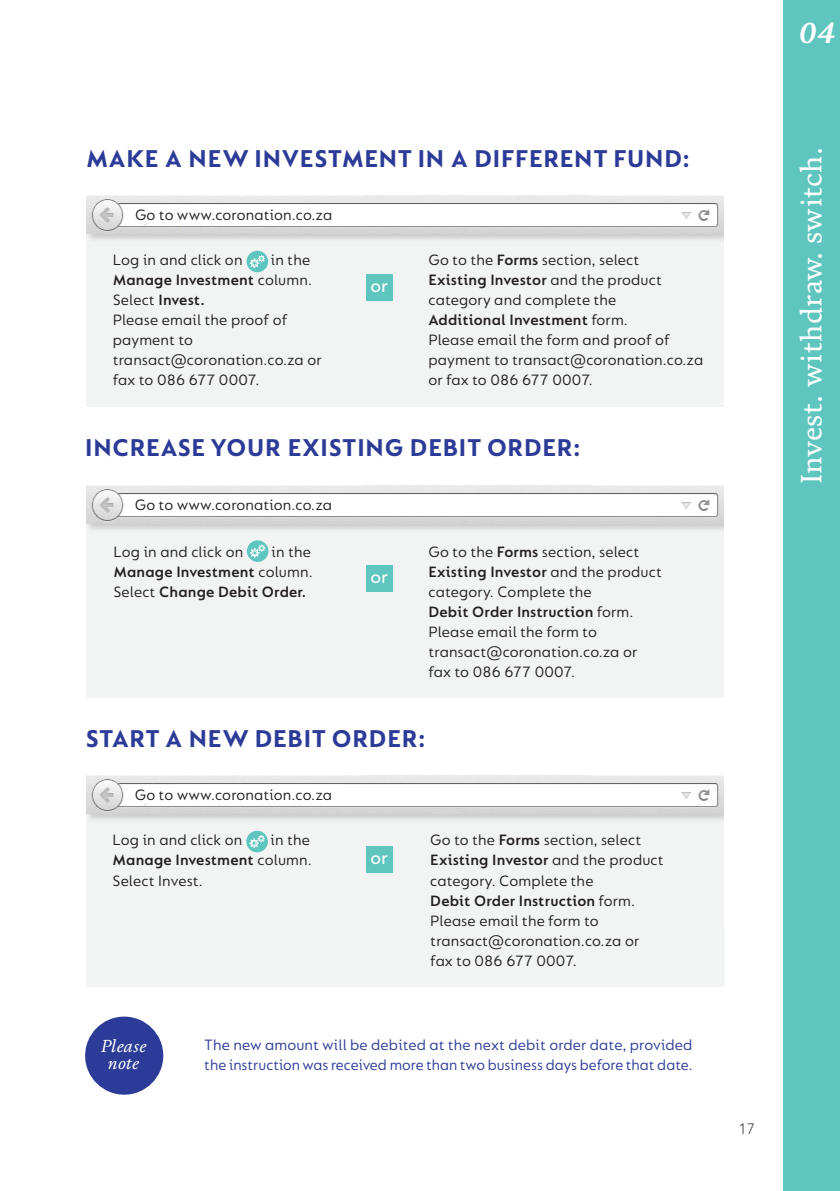
<style>
.page{position:relative;width:840px;height:1191px;background:#fff}
.page>*{position:absolute;margin:0;border:0;box-sizing:border-box;transform-origin:0 0}
.t1{font:30px "FS Brabo";letter-spacing:.02em;color:#fff}
.t2{font:italic 700 30px "FS Brabo";color:#fff}
.t3{font:700 26px "FS Lucas";letter-spacing:.03em;color:#2c3b97}
.t4{font:500 18px "Avenir LT Std";color:#fff}
.t5{font:italic 17.8px/16.8px "FS Brabo";letter-spacing:.01em;color:#fff;text-align:center}
.t6{font:16px/20px "FS Lucas";letter-spacing:.01em;color:#231f20}
.t7{font:16px/20px "FS Lucas";letter-spacing:.005em;color:#2c3b97}
.t8{font:600 16px/20px "FS Lucas";letter-spacing:.01em;color:#231f20}
.t9{font:300 15px "Avenir LT Std";color:#414042}
.s1{font-weight:600}
.s2{font-weight:400}
</style>
<div class="page">
<div style="left:86px;top:775px;width:638px;height:212px;background:#f2f3f3"></div>
<div style="left:85px;top:774px;width:648px;height:49px;background:#231f20;opacity:.2"></div>
<img style="left:86px;top:775px;width:638px;height:38px">
<div style="left:125px;top:785px;width:223px;height:18px;background:#fff"></div>
<div style="left:86px;top:486px;width:638px;height:211px;background:#f2f3f3"></div>
<div style="left:85px;top:485px;width:648px;height:49px;background:#231f20;opacity:.2"></div>
<img style="left:86px;top:486px;width:638px;height:38px">
<div style="left:125px;top:495px;width:219px;height:20px;background:#fff"></div>
<div style="left:247px;top:540px;width:21px;height:22px;background:#5fc5bf;border-radius:50%"></div>
<svg style="left:250px;top:544px;width:15px;height:13px"></svg>
<div style="left:86px;top:196px;width:638px;height:211px;background:#f2f3f3"></div>
<div style="left:86px;top:194px;width:648px;height:49px;background:#231f20;opacity:.2"></div>
<img style="left:87px;top:195px;width:637px;height:38px">
<div style="left:125px;top:205px;width:223px;height:19px;background:#fff"></div>
<div style="left:246px;top:251px;width:22px;height:21px;background:#5fc5bf;border-radius:50%"></div>
<svg style="left:249px;top:255px;width:16px;height:13px"></svg>
<div style="left:246px;top:831px;width:22px;height:21px;background:#5fc5bf;border-radius:50%"></div>
<svg style="left:249px;top:835px;width:16px;height:13px"></svg>
<div style="left:366px;top:275px;width:26px;height:26px;background:#5fc5bf"></div>
<div style="left:366px;top:565px;width:26px;height:26px;background:#5fc5bf"></div>
<div style="left:366px;top:846px;width:26px;height:26px;background:#5fc5bf"></div>
<div style="left:724px;top:150px;width:13px;height:779px;background:#fff"></div>
<div style="left:85px;top:1016px;width:78px;height:78px;background:#2c3b97;border-radius:50%"></div>
<div style="left:782px;top:0;width:57px;height:1191px;background:#5fc5bf"></div>
<h2 class="t3" style="left:86px;top:143px;width:605px">MAKE A NEW INVESTMENT IN A DIFFERENT FUND:</h2>
<p class="t6" style="left:135px;top:204px;width:198px">Go to www.coronation.co.za</p>
<p class="t6" style="left:113px;top:250px;width:131px">Log in and click on</p>
<p class="t6" style="left:113px;top:250px;width:210px;text-indent:158px">in the<br><span class="s1">Manage Investment</span> column.<br>Select <span class="s1">Invest.<br></span>Please email the proof of payment to transact@coronation.co.za or fax to 086 677 0007.</p>
<p class="t6" style="left:428px;top:250px;width:276px">Go to the <span class="s1">Forms</span> section, select<br><span class="s1">Existing Investor</span> and the product category and complete the<br><span class="s1">Additional Investment</span> form.<br>Please email the form and proof of payment to transact@coronation.co.za or fax to 086 677 0007.</p>
<p class="t4" style="left:370px;top:276px;width:19px">or</p>
<h2 class="t3" style="left:85px;top:432px;width:496px">INCREASE YOUR EXISTING DEBIT ORDER:</h2>
<p class="t6" style="left:135px;top:495px;width:198px">Go to www.coronation.co.za</p>
<p class="t6" style="left:113px;top:541px;width:131px">Log in and click on</p>
<p class="t8" style="left:113px;top:541px;width:201px;text-indent:158px"><span class="s2">in the<br></span>Manage Investment <span class="s2">column.<br>Select</span> Change Debit Order.</p>
<p class="t4" style="left:370px;top:566px;width:19px">or</p>
<p class="t6" style="left:428px;top:541px;width:235px">Go to the <span class="s1">Forms</span> section, select<br><span class="s1">Existing Investor</span> and the product category. Complete the<br><span class="s1">Debit Order Instruction</span> form.<br>Please email the form to transact@coronation.co.za or fax to 086 677 0007.</p>
<h2 class="t3" style="left:86px;top:723px;width:341px">START A NEW DEBIT ORDER:</h2>
<p class="t6" style="left:135px;top:784px;width:198px">Go to www.coronation.co.za</p>
<p class="t6" style="left:112px;top:830px;width:131px">Log in and click on</p>
<p class="t6" style="left:112px;top:830px;width:201px;text-indent:158px">in the<br><span class="s1">Manage Investment</span> column.<br>Select Invest.</p>
<p class="t6" style="left:430px;top:830px;width:235px">Go to the <span class="s1">Forms</span> section, select<br><span class="s1">Existing Investor</span> and the product category. Complete the<br><span class="s1">Debit Order Instruction</span> form.<br>Please email the form to transact@coronation.co.za or fax to 086 677 0007.</p>
<p class="t4" style="left:370px;top:847px;width:19px">or</p>
<p class="t5" style="left:101px;top:1037px;width:47px">Please note</p>
<p class="t7" style="left:204px;top:1034px;width:489px">The new amount will be debited at the next debit order date, provided the instruction was received more than two business days before that date.</p>
<p class="t9" style="left:738px;top:1120px;width:17px">17</p>
<h1 class="t2" style="left:798px;top:10px;width:38px">04</h1>
<h1 class="t1" style="left:788px;top:484px;width:338px;rotate:-90deg">Invest. withdraw. switch.</h1>
</div>
